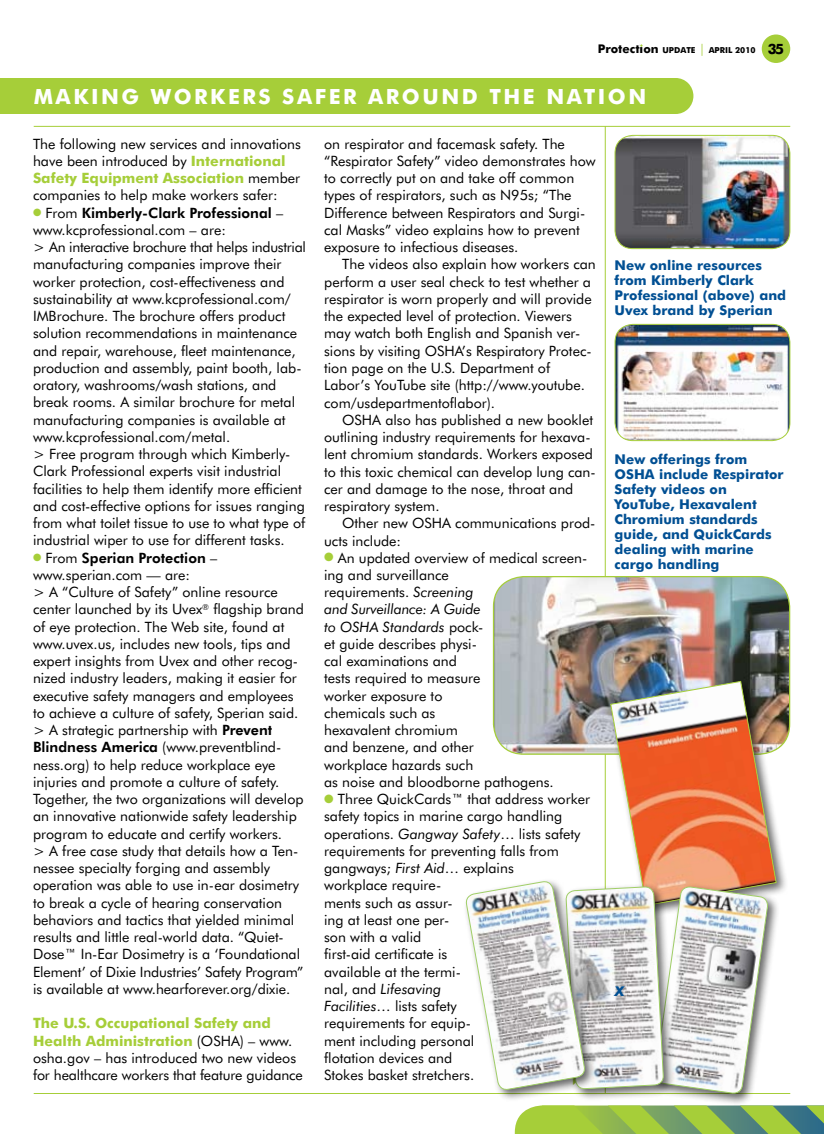
<style>
.page{position:relative;width:824px;height:1134px;background:#fff}
.page>*{position:absolute;margin:0;border:0;box-sizing:border-box;transform-origin:0 0}
.t1{font:700 21px "Futura BT";letter-spacing:.12em;color:#fff}
.t2{font:14.25px/17.2px "Futura BT";color:#000}
.t3{font:700 14.25px "Futura BT";color:#000}
.t4{font:700 13.5px/15px "Futura BT";color:#004f93}
.t5{font:italic 700 13.5px "Futura BT";color:#004f93}
.t6{font:700 12px "Futura BT";color:#000}
.t7{font:700 8.25px "Futura BT";color:#000}
.s1{font-size:8.25px}
.s2{font-weight:400;font-size:12px;color:#a6ce39}
.s3{font-weight:700;color:#a6ce39}
.s4{color:#a6ce39}
.s5{font-weight:800}
.s6{font-style:italic}
</style>
<div class="page">
<hr style="left:34px;top:1093px;width:756px;height:1px;background:#a6ce39">
<hr style="left:605px;top:126px;width:1px;height:968px;background:#a6ce39">
<hr style="left:34px;top:126px;width:756px;height:1px;background:#a6ce39">
<div style="left:761px;top:35px;width:29px;height:28px;background:#a6ce39;border-radius:50%"></div>
<div style="left:0;top:78px;width:693px;height:36px;background:#a6ce39"></div>
<img style="left:615px;top:324px;width:174px;height:117px">
<div style="left:614px;top:324px;width:176px;height:117px;border:1px solid #a6ce39;border-radius:18px"></div>
<img style="left:615px;top:135px;width:174px;height:114px">
<div style="left:614px;top:135px;width:176px;height:114px;border:1px solid #a6ce39;border-radius:18px"></div>
<img style="left:493px;top:577px;width:296px;height:104px">
<div style="left:462px;top:878px;width:145px;height:233px;background:#fff"></div>
<img style="left:465px;top:681px;width:359px;height:453px">
<p class="t6" style="left:597px;top:42px;width:71px">Protection <span class="s1">update</span></p>
<p class="t7" style="left:699px;top:45px;width:58px"><span class="s2">|</span> APRIL 2010</p>
<p class="t3" style="left:767px;top:40px;width:18px">35</p>
<h1 class="t1" style="left:34px;top:84px;width:40px">Making</h1>
<h1 class="t1" style="left:151px;top:84px;width:40px">Workers</h1>
<h1 class="t1" style="left:282px;top:84px;width:31px">Safer</h1>
<h1 class="t1" style="left:368px;top:84px;width:37px">Around</h1>
<h1 class="t1" style="left:489px;top:84px;width:16px">the</h1>
<h1 class="t1" style="left:546px;top:84px;width:37px">Nation</h1>
<p class="t2" style="left:33px;top:135px;width:269px">The following new services and innovations have been introduced by <span class="s3">International Safety Equipment Association</span> member companies to help make workers safer:</p>
<p class="t2" style="left:33px;top:204px;width:274px"><span class="s4">●</span> From <span class="s5">Kimberly-Clark Professional</span> – www.kcprofessional.com – are:<br>&gt; An interactive brochure that helps industrial manufacturing companies improve their worker protection, cost-effectiveness and sustainability at www.kcprofessional.com/ IMBrochure. The brochure offers product solution recommendations in maintenance and repair, warehouse, fleet maintenance, production and assembly, paint booth, lab&shy;oratory, washrooms/wash stations, and break rooms. A similar brochure for metal manufacturing companies is available at www.kcprofessional.com/metal.<br>&gt; Free program through which Kimberly-Clark Professional experts visit industrial facilities to help them identify more efficient and cost-effective options for issues ranging from what toilet tissue to use to what type of industrial wiper to use for different tasks.</p>
<p class="t2" style="left:33px;top:549px;width:272px"><span class="s4">●</span> From <span class="s5">Sperian Protection</span> – www.sperian.com — are:<br>&gt; A “Culture of Safety” online resource center launched by its Uvex<sup>®</sup> flagship brand of eye protection. The Web site, found at www.uvex.us, includes new tools, tips and expert insights from Uvex and other recog&shy;nized industry leaders, making it easier for executive safety managers and employees to achieve a culture of safety, Sperian said. &gt; A strategic partnership with <span class="s5">Prevent Blindness America</span> (www.preventblind&shy;ness.org) to help reduce workplace eye injuries and promote a culture of safety.<br>Together, the two organizations will develop an innovative nationwide safety leadership program to educate and certify workers.<br>&gt; A free case study that details how a Ten&shy;nessee specialty forging and assembly operation was able to use in-ear dosimetry to break a cycle of hearing conservation behaviors and tactics that yielded minimal results and little real-world data. “Quiet-Dose™ In-Ear Dosimetry is a ‘Foundational Element’ of Dixie Industries’ Safety Program” is available at www.hearforever.org/dixie.</p>
<p class="t2" style="left:33px;top:1015px;width:271px"><span class="s3">The U.S. Occupational Safety and Health Administration</span> (OSHA) – www. osha.gov – has introduced two new videos for healthcare workers that feature guidance</p>
<p class="t2" style="left:324px;top:135px;width:273px">on respirator and facemask safety. The “Respirator Safety” video demonstrates how to correctly put on and take off common types of respirators, such as N95s; “The Difference between Respirators and Surgi&shy;cal Masks” video explains how to prevent exposure to infectious diseases.</p>
<p class="t2" style="left:324px;top:256px;width:273px;text-indent:18px">The videos also explain how workers can perform a user seal check to test whether a respirator is worn properly and will provide the expected level of protection. Viewers may watch both English and Spanish ver&shy;sions by visiting OSHA’s Respiratory Protec&shy;tion page on the U.S. Department of Labor’s YouTube site (http://www.youtube. com/usdepartmentoflabor).</p>
<p class="t2" style="left:324px;top:411px;width:273px;text-indent:18px">OSHA also has published a new booklet outlining industry requirements for hexava&shy;lent chromium standards. Workers exposed to this toxic chemical can develop lung can&shy;cer and damage to the nose, throat and respiratory system.</p>
<p class="t2" style="left:324px;top:515px;width:273px;text-indent:18px">Other new OSHA communications prod&shy;ucts include:</p>
<p class="t2" style="left:324px;top:549px;width:264px"><span class="s4">●</span> An updated overview of medical screen&shy;ing and surveillance<br>requirements. <span class="s6">Screening<br>and Surveillance: A Guide<br>to OSHA Standards</span> pock-<br>et guide describes physi-<br>cal examinations and<br>tests required to measure<br>worker exposure to<br>chemicals such as<br>hexavalent chromium<br>and benzene, and other<br>workplace hazards such<br>as noise and bloodborne pathogens.</p>
<p class="t2" style="left:324px;top:790px;width:267px"><span class="s4">●</span> Three QuickCards™ that address worker safety topics in marine cargo handling operations. <span class="s6">Gangway Safety</span>… lists safety requirements for preventing falls from gangways; <span class="s6">First Aid</span>… explains<br>workplace require-<br>ments such as assur-<br>ing at least one per-<br>son with a valid<br>first-aid certificate is<br>available at the termi-<br>nal, and <span class="s6">Lifesaving<br>Facilities</span>… lists safety<br>requirements for equip-<br>ment including personal<br>flotation devices and<br>Stokes basket stretchers.</p>
<p class="t4" style="left:614px;top:258px;width:173px">New online resources from Kimberly Clark<br>Professional (above) and<br>Uvex brand by Sperian</p>
<p class="t4" style="left:614px;top:451px;width:170px">New offerings from<br>OSHA include Respirator<br>Safety videos on<br>YouTube, Hexavalent<br>Chromium standards guide, and QuickCards dealing with marine cargo handling</p>
<p class="t5" style="left:614px;top:983px;width:12px">X</p>
</div>
